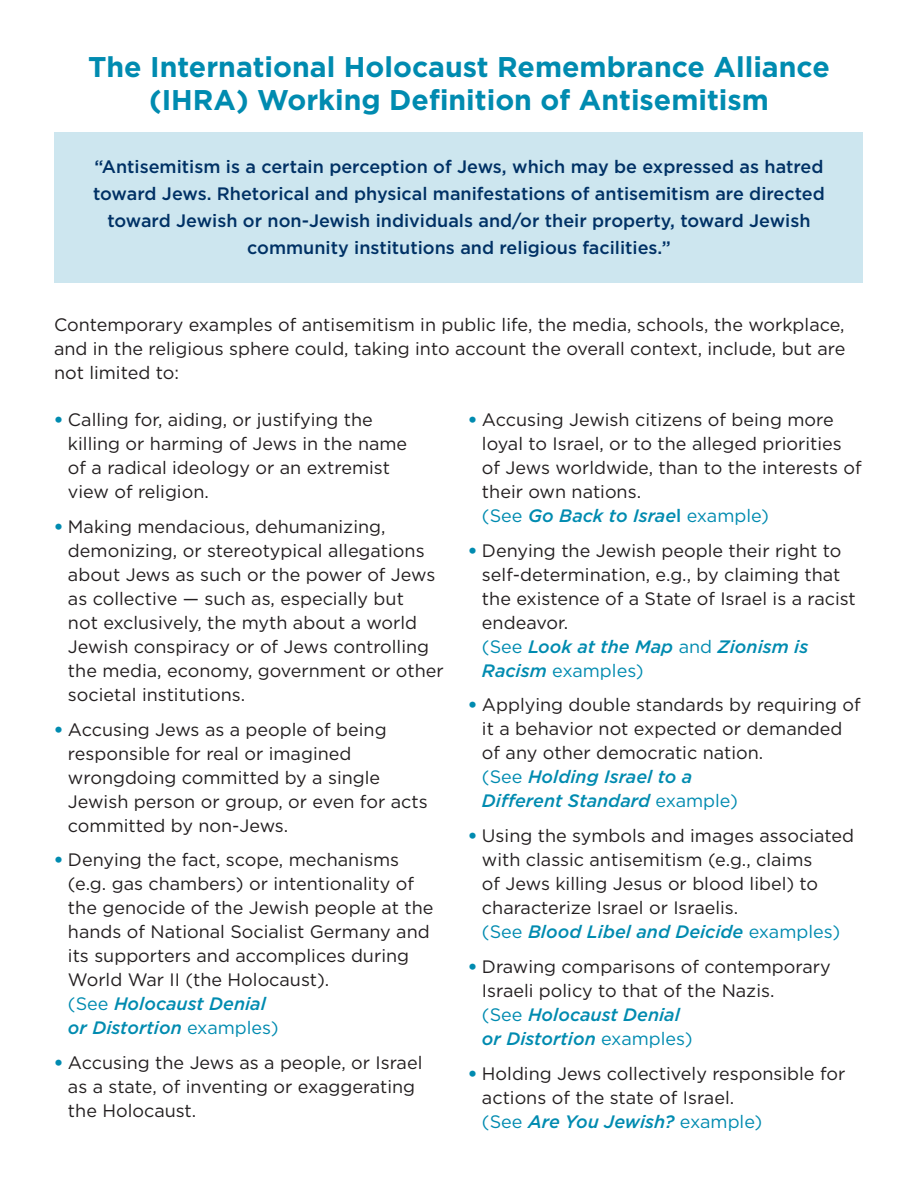
<style>
.page{position:relative;width:918px;height:1188px;background:#fff}
.page>*{position:absolute;margin:0;border:0;box-sizing:border-box;transform-origin:0 0}
.t1{font:700 28.5px/33px "Gotham";color:#008bb0;text-align:center}
.t2{font:18px/24px "Gotham";color:#231f20}
.t3{font:500 18px/27px "Gotham";color:#003165;text-align:center}
.s1{font-weight:900;color:#008bb0}
.s2{color:#008bb0}
.s3{font-weight:500;font-style:italic;color:#008bb0}
.s4{font-weight:500;color:#008bb0}
</style>
<div class="page">
<div style="left:55px;top:133px;width:808px;height:150px;background:#cde6ef"></div>
<h1 class="t1" style="left:88px;top:50px;width:743px">The International Holocaust Remembrance Alliance (IHRA) Working Definition of Antisemitism</h1>
<p class="t3" style="left:93px;top:153px;width:733px">“Antisemitism is a certain perception of Jews, which may be expressed as hatred toward Jews. Rhetorical and physical manifestations of antisemitism are directed toward Jewish or non-Jewish individuals and/or their property, toward Jewish community institutions and religious facilities.”</p>
<p class="t2" style="left:54px;top:312px;width:793px;text-align:justify">Contemporary examples of antisemitism in public life, the media, schools, the workplace, and in the religious sphere could, taking into account the overall context, include, but are not limited to:</p>
<p class="t2" style="left:68px;top:407px;width:341px;text-indent:-14px"><span class="s1">•</span> Calling for, aiding, or justifying the killing or harming of Jews in the name of a radical ideology or an extremist view of religion.</p>
<p class="t2" style="left:68px;top:514px;width:377px;text-indent:-14px"><span class="s1">•</span> Making mendacious, dehumanizing, demonizing, or stereotypical allegations about Jews as such or the power of Jews as collective — such as, especially but<br>not exclusively, the myth about a world Jewish conspiracy or of Jews controlling the media, economy, government or other societal institutions.</p>
<p class="t2" style="left:68px;top:717px;width:361px;text-indent:-14px"><span class="s1">•</span> Accusing Jews as a people of being responsible for real or imagined wrongdoing committed by a single<br>Jewish person or group, or even for acts committed by non-Jews.</p>
<p class="t2" style="left:68px;top:848px;width:367px;text-indent:-14px"><span class="s1">•</span> Denying the fact, scope, mechanisms (e.g. gas chambers) or intentionality of the genocide of the Jewish people at the hands of National Socialist Germany and its supporters and accomplices during World War II (the Holocaust).<br><span class="s2">(See</span> <span class="s3">Holocaust Denial<br>or Distortion</span> <span class="s2">examples)</span></p>
<p class="t2" style="left:68px;top:1050px;width:356px;text-indent:-14px"><span class="s1">•</span> Accusing the Jews as a people, or Israel as a state, of inventing or exaggerating the Holocaust.</p>
<p class="t2" style="left:482px;top:407px;width:381px;text-indent:-14px"><span class="s1">•</span> Accusing Jewish citizens of being more loyal to Israel, or to the alleged priorities of Jews worldwide, than to the interests of their own nations.<br><span class="s2">(See</span> <span class="s3">Go Back to Israe</span><span class="s4">l</span> <span class="s2">example)</span></p>
<p class="t2" style="left:482px;top:538px;width:375px;text-indent:-14px"><span class="s1">•</span> Denying the Jewish people their right to self-determination, e.g., by claiming that the existence of a State of Israel is a racist endeavor.<br><span class="s2">(See</span> <span class="s3">Look at the Map</span> <span class="s2">and</span> <span class="s3">Zionism is<br>Racism</span> <span class="s2">examples)</span></p>
<p class="t2" style="left:482px;top:693px;width:380px;text-indent:-14px"><span class="s1">•</span> Applying double standards by requiring of it a behavior not expected or demanded of any other democratic nation.<br><span class="s2">(See</span> <span class="s3">Holding Israel to a<br>Different Standard</span> <span class="s2">example)</span></p>
<p class="t2" style="left:482px;top:823px;width:374px;text-indent:-14px"><span class="s1">•</span> Using the symbols and images associated with classic antisemitism (e.g., claims<br>of Jews killing Jesus or blood libel) to characterize Israel or Israelis.<br><span class="s2">(See</span> <span class="s3">Blood Libel and Deicide</span> <span class="s2">examples)</span></p>
<p class="t2" style="left:482px;top:954px;width:350px;text-indent:-14px"><span class="s1">•</span> Drawing comparisons of contemporary<br>Israeli policy to that of the Nazis.<br><span class="s2">(See</span> <span class="s3">Holocaust Denial<br>or Distortion</span> <span class="s2">examples)</span></p>
<p class="t2" style="left:482px;top:1061px;width:365px;text-indent:-14px"><span class="s1">•</span> Holding Jews collectively responsible for actions of the state of Israel.<br><span class="s2">(See</span> <span class="s3">Are You Jewish?</span> <span class="s2">example)</span></p>
</div>
